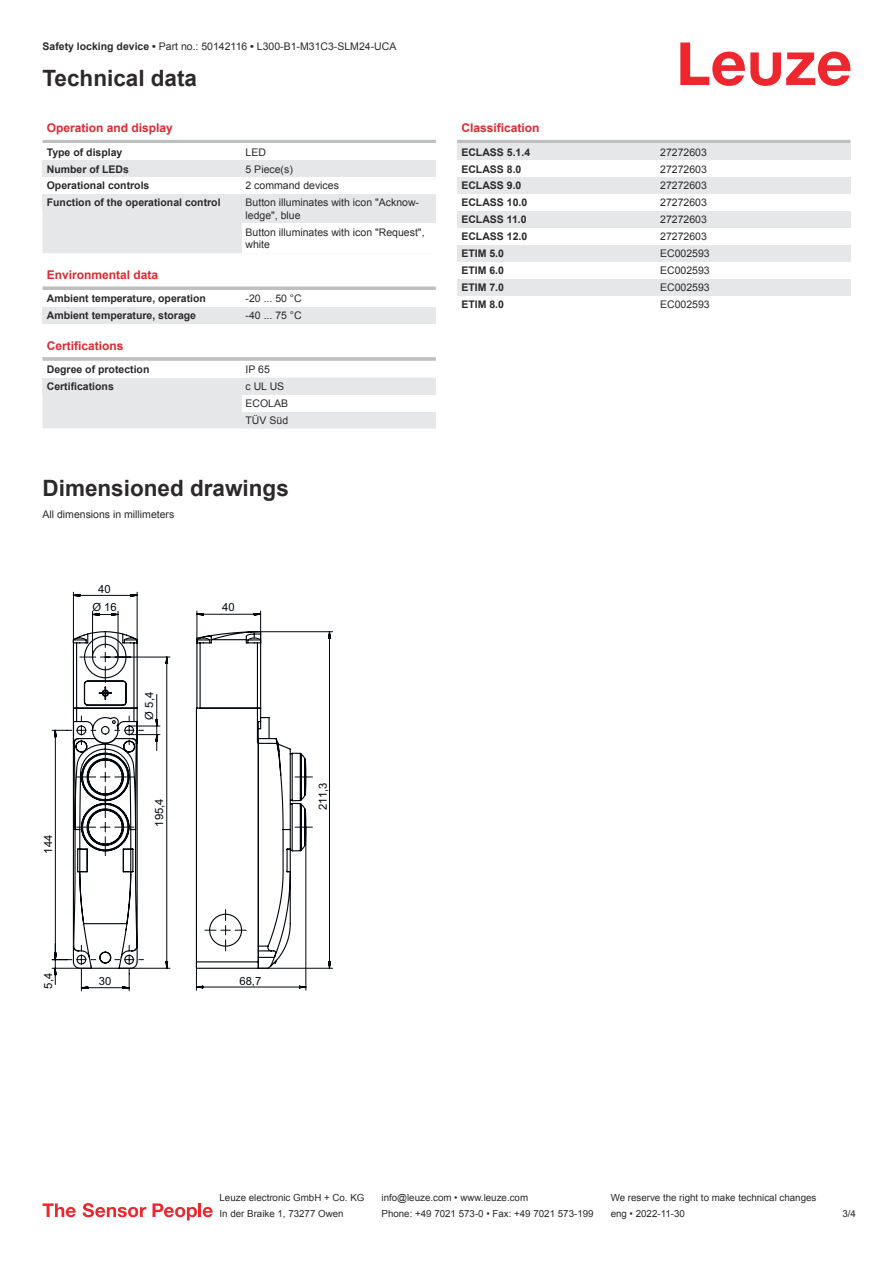
<style>
.page{position:relative;width:893px;height:1263px;background:#fff}
.page>*{position:absolute;margin:0;border:0;box-sizing:border-box;transform-origin:0 0}
.t1{font:700 22.5px "Arial";color:#2b292a}
.t2{font:700 12px "Arial";color:#db2a30}
.t3{font:11.25px "Arial";color:#03080e}
.t4{font:10.5px/12.6px "Arial";color:#2b292a}
.t5{font:700 10.5px "Arial";color:#2b292a}
.t6{font:9.75px "Arial";color:#2b292a}
.s1{font-weight:700}
</style>
<div class="page">
<svg style="left:680px;top:43px;width:170px;height:43px"></svg>
<svg style="left:43px;top:211px;width:199px;height:217px;fill:#e6e7e9"></svg>
<hr style="left:43px;top:140px;width:393px;height:3px;background:#bdbfc1">
<div style="left:43px;top:160px;width:199px;height:17px;background:#e6e7e9"></div>
<div style="left:242px;top:160px;width:194px;height:17px;background:#e6e7e9"></div>
<div style="left:43px;top:194px;width:199px;height:17px;background:#e6e7e9"></div>
<div style="left:242px;top:194px;width:194px;height:30px;background:#e6e7e9"></div>
<div style="left:43px;top:270px;width:393px;height:18px;background:#fff"></div>
<svg style="left:43px;top:286px;width:393px;height:4px;background:#c4c6c8"></svg>
<div style="left:43px;top:290px;width:199px;height:17px;background:#fff"></div>
<div style="left:43px;top:307px;width:199px;height:17px;background:#e6e7e9"></div>
<div style="left:242px;top:307px;width:194px;height:17px;background:#e6e7e9"></div>
<div style="left:43px;top:341px;width:393px;height:18px;background:#fff"></div>
<hr style="left:43px;top:357px;width:393px;height:4px;background:#c7c8ca">
<div style="left:43px;top:361px;width:199px;height:17px;background:#fff"></div>
<div style="left:43px;top:378px;width:199px;height:17px;background:#e6e7e9"></div>
<div style="left:242px;top:378px;width:194px;height:50px;background:#e6e7e9"></div>
<div style="left:242px;top:395px;width:194px;height:16px;background:#fff"></div>
<hr style="left:457px;top:140px;width:393px;height:3px;background:#bdbfc1">
<div style="left:457px;top:143px;width:200px;height:17px;background:#e6e7e9"></div>
<div style="left:657px;top:143px;width:193px;height:17px;background:#e6e7e9"></div>
<div style="left:457px;top:177px;width:200px;height:17px;background:#e6e7e9"></div>
<div style="left:657px;top:177px;width:193px;height:17px;background:#e6e7e9"></div>
<div style="left:457px;top:211px;width:200px;height:17px;background:#e6e7e9"></div>
<div style="left:657px;top:211px;width:193px;height:17px;background:#e6e7e9"></div>
<div style="left:457px;top:245px;width:200px;height:17px;background:#e6e7e9"></div>
<div style="left:657px;top:245px;width:193px;height:17px;background:#e6e7e9"></div>
<div style="left:457px;top:279px;width:200px;height:17px;background:#e6e7e9"></div>
<div style="left:657px;top:279px;width:193px;height:17px;background:#e6e7e9"></div>
<svg style="left:43px;top:1203px;width:33px;height:14px"></svg>
<svg style="left:83px;top:1203px;width:63px;height:14px"></svg>
<svg style="left:153px;top:1203px;width:44px;height:17px"></svg>
<hr style="left:198px;top:1203px;width:3px;height:14px;background:#ed272d">
<svg style="left:203px;top:1207px;width:10px;height:10px"></svg>
<svg style="left:73px;top:592px;width:189px;height:39px"></svg>
<svg style="left:52px;top:631px;width:281px;height:360px"></svg>
<p class="t4" style="left:43px;top:41px;width:355px"><span class="s1">Safety locking device •</span> Part no.: 50142116 <span class="s1">•</span> L300-B1-M31C3-SLM24-UCA</p>
<h1 class="t1" style="left:43px;top:70px;width:156px">Technical data</h1>
<p class="t2" style="left:47px;top:123px;width:128px">Operation and display</p>
<p class="t5" style="left:47px;top:148px;width:77px">Type of display</p>
<p class="t4" style="left:246px;top:147px;width:22px">LED</p>
<p class="t5" style="left:47px;top:165px;width:84px">Number of LEDs</p>
<p class="t4" style="left:246px;top:164px;width:49px">5 Piece(s)</p>
<p class="t5" style="left:47px;top:182px;width:104px">Operational controls</p>
<p class="t4" style="left:246px;top:180px;width:95px">2 command devices</p>
<p class="t5" style="left:47px;top:199px;width:175px">Function of the operational control</p>
<p class="t4" style="left:246px;top:197px;width:175px">Button illuminates with icon "Acknow&shy;ledge", blue</p>
<p class="t4" style="left:246px;top:227px;width:181px">Button illuminates with icon "Request", white</p>
<p class="t2" style="left:47px;top:270px;width:113px">Environmental data</p>
<p class="t5" style="left:47px;top:295px;width:161px">Ambient temperature, operation</p>
<p class="t4" style="left:246px;top:293px;width:58px">-20 ... 50 °C</p>
<p class="t5" style="left:47px;top:311px;width:151px">Ambient temperature, storage</p>
<p class="t4" style="left:246px;top:310px;width:58px">-40 ... 75 °C</p>
<p class="t2" style="left:47px;top:341px;width:78px">Certifications</p>
<p class="t5" style="left:47px;top:365px;width:104px">Degree of protection</p>
<p class="t4" style="left:246px;top:364px;width:26px">IP 65</p>
<p class="t5" style="left:47px;top:382px;width:69px">Certifications</p>
<p class="t4" style="left:246px;top:379px;width:44px;line-height:17px">c UL US<br>ECOLAB<br>TÜV Süd</p>
<h1 class="t1" style="left:43px;top:479px;width:248px">Dimensioned drawings</h1>
<p class="t4" style="left:43px;top:509px;width:133px">All dimensions in millimeters</p>
<p class="t3" style="left:44px;top:854px;width:20px;rotate:-90deg">144</p>
<p class="t3" style="left:98px;top:584px;width:14px">40</p>
<p class="t3" style="left:92px;top:602px;width:26px">Ø 16</p>
<p class="t3" style="left:145px;top:719px;width:29px;rotate:-90deg">Ø 5,4</p>
<p class="t3" style="left:155px;top:826px;width:30px;rotate:-90deg">195,4</p>
<p class="t3" style="left:222px;top:603px;width:14px">40</p>
<p class="t3" style="left:318px;top:810px;width:29px;rotate:-90deg">211,3</p>
<p class="t2" style="left:461px;top:123px;width:80px">Classification</p>
<p class="t5" style="left:461px;top:148px;width:70px">ECLASS 5.1.4</p>
<p class="t4" style="left:660px;top:147px;width:48px">27272603</p>
<p class="t5" style="left:461px;top:165px;width:62px">ECLASS 8.0</p>
<p class="t4" style="left:660px;top:164px;width:48px">27272603</p>
<p class="t5" style="left:461px;top:182px;width:62px">ECLASS 9.0</p>
<p class="t4" style="left:660px;top:180px;width:48px">27272603</p>
<p class="t5" style="left:461px;top:199px;width:67px">ECLASS 10.0</p>
<p class="t4" style="left:660px;top:197px;width:48px">27272603</p>
<p class="t5" style="left:461px;top:216px;width:67px">ECLASS 11.0</p>
<p class="t4" style="left:660px;top:214px;width:48px">27272603</p>
<p class="t5" style="left:461px;top:233px;width:67px">ECLASS 12.0</p>
<p class="t4" style="left:660px;top:231px;width:48px">27272603</p>
<p class="t5" style="left:461px;top:249px;width:44px">ETIM 5.0</p>
<p class="t4" style="left:660px;top:248px;width:51px">EC002593</p>
<p class="t5" style="left:461px;top:266px;width:44px">ETIM 6.0</p>
<p class="t4" style="left:660px;top:265px;width:51px">EC002593</p>
<p class="t5" style="left:461px;top:283px;width:44px">ETIM 7.0</p>
<p class="t4" style="left:660px;top:282px;width:51px">EC002593</p>
<p class="t5" style="left:461px;top:300px;width:44px">ETIM 8.0</p>
<p class="t4" style="left:660px;top:299px;width:51px">EC002593</p>
<p class="t3" style="left:44px;top:988px;width:17px;rotate:-90deg">5,4</p>
<p class="t3" style="left:239px;top:976px;width:23px">68,7</p>
<p class="t3" style="left:99px;top:976px;width:14px">30</p>
<p class="t6" style="left:220px;top:1194px;width:146px">Leuze electronic GmbH + Co. KG</p>
<p class="t6" style="left:381px;top:1194px;width:148px">info@leuze.com • www.leuze.com</p>
<p class="t6" style="left:611px;top:1194px;width:207px">We reserve the right to make technical changes</p>
<p class="t6" style="left:220px;top:1210px;width:126px">In der Braike 1, 73277 Owen</p>
<p class="t6" style="left:381px;top:1210px;width:214px">Phone: +49 7021 573-0 • Fax: +49 7021 573-199</p>
<p class="t6" style="left:611px;top:1210px;width:76px">eng • 2022-11-30</p>
<p class="t6" style="left:842px;top:1210px;width:15px">3 /4</p>
</div>
